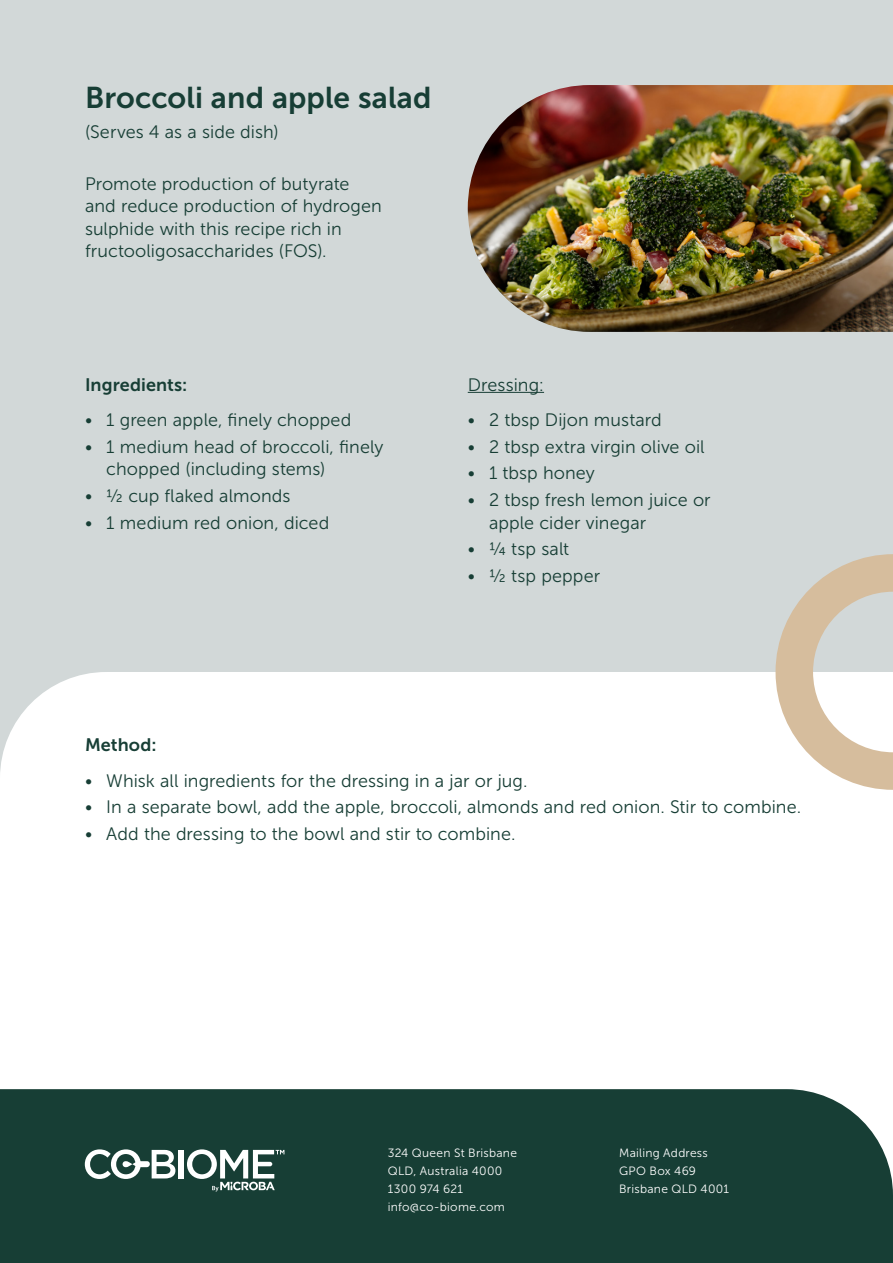
<style>
.page{position:relative;width:893px;height:1263px;background:#d2d8d8}
.page>*{position:absolute;margin:0;border:0;box-sizing:border-box;transform-origin:0 0}
.t1{font:30px "Museo Sans 700";letter-spacing:.005em;color:#173e35}
.t2{font:18px/22.5px "Museo Sans 300";letter-spacing:.005em;color:#173e35}
.t3{font:18px "Museo Sans 700";letter-spacing:.005em;color:#173e35}
.t4{font:12px/18px "Museo Sans 300";letter-spacing:.025em;color:#fff}
</style>
<div class="page">
<div style="left:0;top:672px;width:893px;height:417px;background:#fff"></div>
<hr style="left:468px;top:392px;width:76px;height:1px;background:#173e35">
<img style="left:468px;top:85px;width:425px;height:247px">
<div style="left:0;top:1089px;width:893px;height:174px;background:#173e35"></div>
<div style="left:179px;top:1150px;width:5px;height:28px;background:#fff"></div>
<svg style="left:85px;top:1149px;width:90px;height:30px;background:#7e948f"></svg>
<svg style="left:187px;top:1149px;width:97px;height:42px;background:#69827c"></svg>
<svg style="left:775px;top:554px;width:118px;height:236px"></svg>
<h1 class="t1" style="left:85px;top:80px;width:348px">Broccoli and apple salad</h1>
<p class="t2" style="left:85px;top:120px;width:195px">(Serves 4 as a side dish)</p>
<p class="t2" style="left:85px;top:173px;width:298px">Promote production of butyrate and reduce production of hydrogen sulphide with this recipe rich in fructooligosaccharides (FOS).</p>
<p class="t3" style="left:85px;top:374px;width:104px">Ingredients:</p>
<p class="t2" style="left:85px;top:408px;width:268px">• 1 green apple, finely chopped</p>
<p class="t2" style="left:106px;top:435px;width:279px;text-indent:-21px">• 1 medium head of broccoli, finely chopped (including stems)</p>
<p class="t2" style="left:85px;top:484px;width:207px">• ½ cup flaked almonds</p>
<p class="t2" style="left:85px;top:511px;width:246px">• 1 medium red onion, diced</p>
<p class="t2" style="left:468px;top:373px;width:78px">Dressing:</p>
<p class="t2" style="left:468px;top:408px;width:196px">• 2 tbsp Dijon mustard</p>
<p class="t2" style="left:468px;top:435px;width:238px">• 2 tbsp extra virgin olive oil</p>
<p class="t2" style="left:468px;top:462px;width:129px">• 1 tbsp honey</p>
<p class="t2" style="left:489px;top:489px;width:223px;text-indent:-21px">• 2 tbsp fresh lemon juice or apple cider vinegar</p>
<p class="t2" style="left:468px;top:538px;width:103px">• ¼ tsp salt</p>
<p class="t2" style="left:468px;top:565px;width:134px">• ½ tsp pepper</p>
<p class="t3" style="left:85px;top:735px;width:73px">Method:</p>
<p class="t2" style="left:85px;top:769px;width:444px">• Whisk all ingredients for the dressing in a jar or jug.</p>
<p class="t2" style="left:85px;top:796px;width:718px">• In a separate bowl, add the apple, broccoli, almonds and red onion. Stir to combine.</p>
<p class="t2" style="left:85px;top:823px;width:432px">• Add the dressing to the bowl and stir to combine.</p>
<p class="t4" style="left:388px;top:1144px;width:131px">324 Queen St Brisbane<br>QLD, Australia 4000<br>1300 974 621 info@co-biome.com</p>
<p class="t4" style="left:619px;top:1144px;width:111px">Mailing Address<br>GPO Box 469<br>Brisbane QLD 4001</p>
</div>
